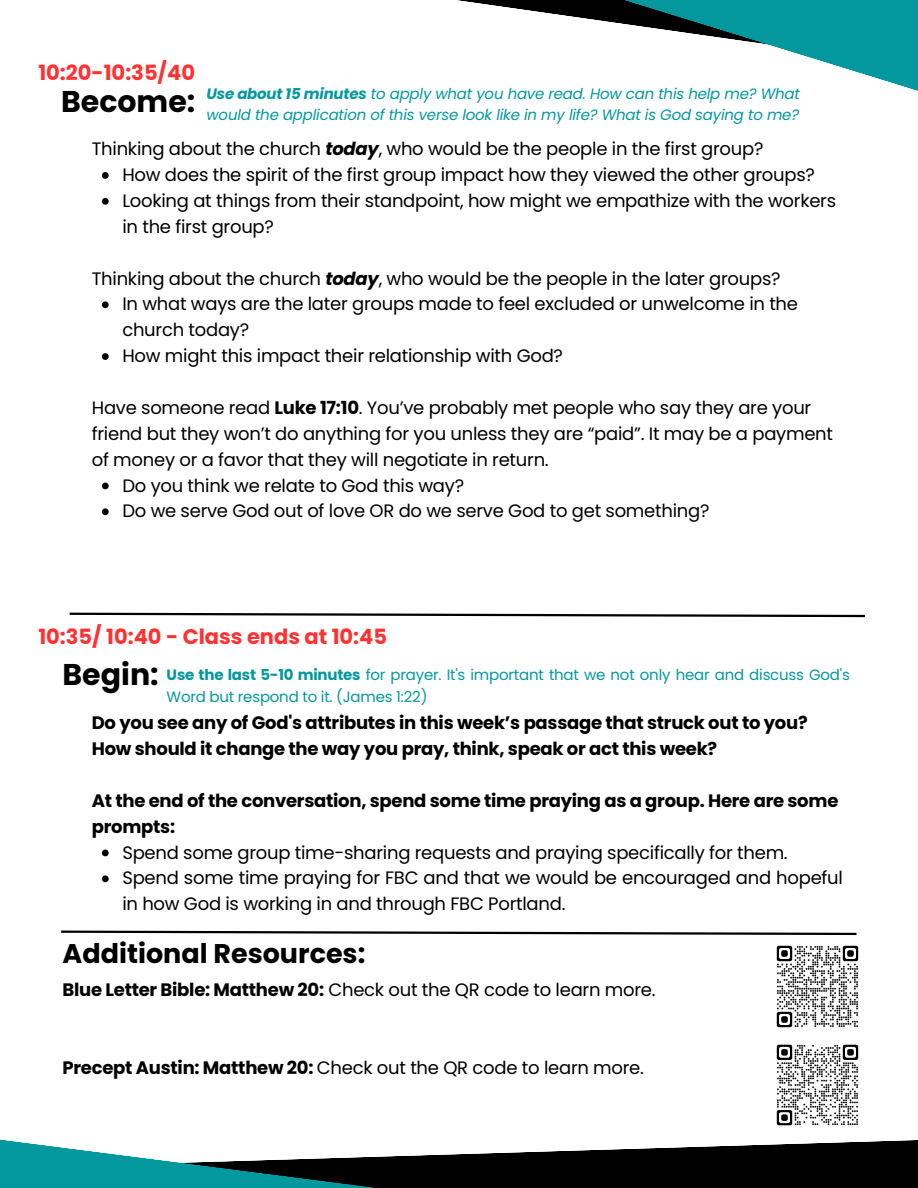
<style>
.page{position:relative;width:918px;height:1188px;background:#fff}
.page>*{position:absolute;margin:0;border:0;box-sizing:border-box;transform-origin:0 0}
.t1{font:700 30px "Poppins";color:#000}
.t2{font:700 27px "Poppins";color:#000}
.t3{font:700 21px "Poppins";color:#ff3131}
.t4{font:18px/25.8px "Poppins";letter-spacing:-.015em;color:#000}
.t5{font:700 18px/25.8px "Poppins";letter-spacing:-.015em;color:#000}
.t6{font:italic 15px/21.3px "Poppins";letter-spacing:-.015em;color:#03989e}
.t7{font:15px/21.3px "Poppins";letter-spacing:-.015em;color:#03989e}
.s1{font-weight:700}
.s2{font-weight:700;font-style:italic}
.s3{font-weight:700;font-size:30px;color:#000}
</style>
<div class="page">
<svg style="left:457px;top:0;width:461px;height:91px"></svg>
<svg style="left:0;top:1139px;width:918px;height:49px"></svg>
<svg style="left:102px;top:172px;width:7px;height:7px"></svg>
<svg style="left:102px;top:198px;width:7px;height:7px"></svg>
<svg style="left:102px;top:301px;width:7px;height:7px"></svg>
<svg style="left:102px;top:353px;width:7px;height:7px"></svg>
<svg style="left:102px;top:483px;width:7px;height:6px"></svg>
<svg style="left:102px;top:508px;width:7px;height:7px"></svg>
<svg style="left:69px;top:612px;width:796px;height:6px"></svg>
<svg style="left:102px;top:850px;width:7px;height:6px"></svg>
<svg style="left:102px;top:875px;width:7px;height:7px"></svg>
<svg style="left:61px;top:930px;width:796px;height:6px"></svg>
<img style="left:776px;top:945px;width:83px;height:83px">
<img style="left:776px;top:1044px;width:83px;height:82px">
<p class="t3" style="left:38px;top:58px;width:158px">10:20-10:35/40</p>
<h1 class="t1" style="left:61px;top:80px;width:136px">Become:</h1>
<p class="t6" style="left:207px;top:83px;width:595px"><span class="s1">Use about 15 minutes</span> to apply what you have read. How can this help me? What would the application of this verse look like in my life? What is God saying to me?</p>
<p class="t4" style="left:92px;top:136px;width:673px">Thinking about the church <span class="s2">today</span>, who would be the people in the first group?</p>
<p class="t4" style="left:122px;top:162px;width:715px">How does the spirit of the first group impact how they viewed the other groups?<br>Looking at things from their standpoint, how might we empathize with the workers in the first group?</p>
<p class="t4" style="left:92px;top:265px;width:690px">Thinking about the church <span class="s2">today</span>, who would be the people in the later groups?</p>
<p class="t4" style="left:122px;top:291px;width:677px">In what ways are the later groups made to feel excluded or unwelcome in the church today?<br>How might this impact their relationship with God?</p>
<p class="t4" style="left:92px;top:395px;width:743px">Have someone read <span class="s1">Luke 17:10</span>. You’ve probably met people who say they are your friend but they won’t do anything for you unless they are “paid”. It may be a payment of money or a favor that they will negotiate in return.</p>
<p class="t4" style="left:122px;top:472px;width:589px">Do you think we relate to God this way?<br>Do we serve God out of love OR do we serve God to get something?</p>
<p class="t3" style="left:38px;top:622px;width:350px">10:35/ 10:40 - Class ends at 10:45</p>
<p class="t7" style="left:167px;top:665px;width:685px;text-indent:-104px"><span class="s3">Begin:</span> <span class="s1">Use the last 5-10 minutes</span> for prayer. It's important that we not only hear and discuss God's<br>Word but respond to it. (James 1:22)</p>
<p class="t5" style="left:92px;top:710px;width:717px">Do you see any of God's attributes in this week’s passage that struck out to you?<br>How should it change the way you pray, think, speak or act this week?</p>
<p class="t5" style="left:92px;top:788px;width:748px">At the end of the conversation, spend some time praying as a group. Here are some prompts:</p>
<p class="t4" style="left:122px;top:839px;width:722px">Spend some group time-sharing requests and praying specifically for them.<br>Spend some time praying for FBC and that we would be encouraged and hopeful in how God is working in and through FBC Portland.</p>
<h2 class="t2" style="left:63px;top:935px;width:304px">Additional Resources:</h2>
<p class="t4" style="left:63px;top:977px;width:595px"><span class="s1">Blue Letter Bible: Matthew 20:</span> Check out the QR code to learn more.</p>
<p class="t4" style="left:63px;top:1055px;width:583px"><span class="s1">Precept Austin: Matthew 20:</span> Check out the QR code to learn more.</p>
</div>
